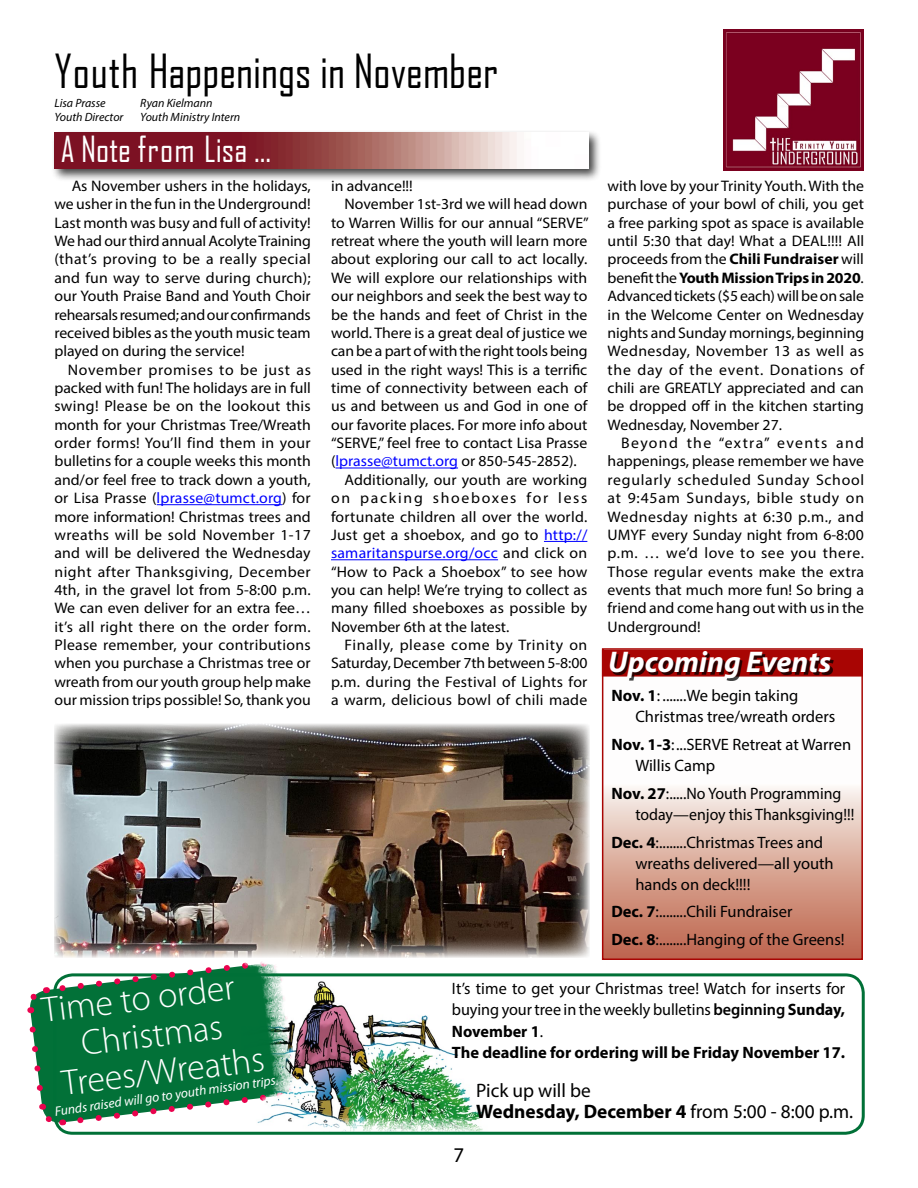
<style>
.page{position:relative;width:918px;height:1188px;background:#fff}
.page>*{position:absolute;margin:0;border:0;box-sizing:border-box;transform-origin:0 0}
.t1{font:45px "Agency FB";color:#000}
.t2{font:300 36px/37.5px "Myriad Pro";color:#fff;text-align:center}
.t3{font:34.5px "Agency FB";color:#fff}
.t4{font:italic 700 30px "Myriad Pro";color:#fff}
.t5{font:21px "Myriad Pro";color:#000}
.t6{font:19.5px/21.3px "Myriad Pro";color:#000}
.t7{font:16.5px/21px "Myriad Pro";color:#000}
.t8{font:15.3px/18.3px "Myriad Pro";color:#000;text-align:justify}
.t9{font:15.3px "Myriad Pro";letter-spacing:.015em;color:#00f}
.t10{font:15.3px "Myriad Pro";letter-spacing:.02em;color:#000}
.t11{font:15.3px "Myriad Pro";letter-spacing:.04em;color:#000}
.t12{font:15.3px "Myriad Pro";letter-spacing:.105em;color:#000}
.t13{font:italic 13.5px "Myriad Pro";color:#fff}
.t14{font:italic 12px/13.5px "Myriad Pro";color:#000}
.s1{color:#00f}
.s2{color:#000}
.s3{font-weight:700}
.s4{font-weight:600}
</style>
<div class="page">
<img style="left:297px;top:981px;width:186px;height:150px">
<svg style="left:605px;top:680px;width:255px;height:277px"></svg>
<div style="left:602px;top:648px;width:261px;height:312px;border:2px solid #a80503"></div>
<div style="left:51px;top:130px;width:551px;height:51px;background:#000;opacity:.75"></div>
<img style="left:54px;top:132px;width:534px;height:36px">
<hr style="left:157px;top:504px;width:125px;height:1px;background:#00f">
<hr style="left:336px;top:468px;width:122px;height:1px;background:#00f">
<hr style="left:544px;top:541px;width:43px;height:1px;background:#00f">
<hr style="left:331px;top:559px;width:167px;height:1px;background:#00f">
<div style="left:602px;top:650px;width:261px;height:27px;background:#a80503"></div>
<div style="left:612px;top:653px;width:221px;height:27px;background:#000;opacity:.75"></div>
<img style="left:54px;top:724px;width:536px;height:234px">
<img style="left:723px;top:29px;width:141px;height:141px">
<div style="left:53px;top:973px;width:812px;height:162px;border:3px solid #007037;border-radius:18px"></div>
<div style="left:30px;top:962px;width:267px;height:163px;background:#027138"></div>
<svg style="left:29px;top:1023px;width:34px;height:106px"></svg>
<svg style="left:74px;top:1073px;width:228px;height:54px"></svg>
<svg style="left:263px;top:957px;width:37px;height:106px"></svg>
<svg style="left:27px;top:962px;width:225px;height:51px"></svg>
<h1 class="t1" style="left:54px;top:44px;width:445px">Youth Happenings in November</h1>
<h3 class="t3" style="left:61px;top:128px;width:212px">A Note from Lisa ...</h3>
<p class="t14" style="left:54px;top:96px;width:70px">Lisa Prasse<br>Youth Director</p>
<p class="t14" style="left:140px;top:96px;width:101px">Ryan Kielmann<br>Youth Ministry Intern</p>
<p class="t8" style="left:54px;top:177px;width:258px;text-indent:17px">As November ushers in the holidays, we usher in the fun in the Underground!<br>Last month was busy and full of activity!<br>We had our third annual Acolyte Training (that’s proving to be a really special and fun way to serve during church); our Youth Praise Band and Youth Choir rehearsals resumed; and our confirmands received bibles as the youth music team played on during the service!</p>
<p class="t8" style="left:54px;top:360px;width:258px;text-indent:14px">November promises to be just as packed with fun! The holidays are in full swing! Please be on the lookout this month for your Christmas Tree/Wreath order forms! You’ll find them in your bulletins for a couple weeks this month and/or feel free to track down a youth, or Lisa Prasse (<span class="s1">lprasse@tumct.org</span>) for more information! Christmas trees and wreaths will be sold November 1-17 and will be delivered the Wednesday night after Thanksgiving, December 4th, in the gravel lot from 5-8:00 p.m.<br>We can even deliver for an extra fee… it’s all right there on the order form.<br>Please remember, your contributions when you purchase a Christmas tree or wreath from our youth group help make our mission trips possible! So, thank you</p>
<h2 class="t2" style="left:40px;top:992px;width:216px;rotate:-7deg">Time to order<br>Christmas<br>Trees/Wreaths</h2>
<p class="t13" style="left:54px;top:1103px;width:227px;rotate:-8deg">Funds raised will go to youth mission trips.</p>
<p class="t8" style="left:331px;top:177px;width:83px">in advance!!!</p>
<p class="t8" style="left:345px;top:195px;width:244px">November 1st-3rd we will head down</p>
<p class="t8" style="left:331px;top:213px;width:259px">to Warren Willis for our annual “SERVE”</p>
<p class="t8" style="left:331px;top:232px;width:258px">retreat where the youth will learn more</p>
<p class="t8" style="left:331px;top:250px;width:258px">about exploring our call to act locally.</p>
<p class="t8" style="left:331px;top:268px;width:258px">We will explore our relationships with</p>
<p class="t8" style="left:331px;top:287px;width:258px">our neighbors and seek the best way to</p>
<p class="t8" style="left:331px;top:305px;width:258px">be the hands and feet of Christ in the</p>
<p class="t8" style="left:331px;top:323px;width:258px">world. There is a great deal of justice we</p>
<p class="t8" style="left:331px;top:342px;width:258px">can be a part of with the right tools being</p>
<p class="t8" style="left:331px;top:360px;width:258px">used in the right ways! This is a terrific</p>
<p class="t8" style="left:331px;top:378px;width:258px">time of connectivity between each of</p>
<p class="t8" style="left:331px;top:397px;width:258px">us and between us and God in one of</p>
<p class="t8" style="left:331px;top:415px;width:258px">our favorite places. For more info about</p>
<p class="t8" style="left:331px;top:434px;width:258px">“SERVE,” feel free to contact Lisa Prasse</p>
<p class="t8" style="left:331px;top:452px;width:247px">(<span class="s1">lprasse@tumct.org</span> or 850-545-2852).</p>
<p class="t8" style="left:345px;top:470px;width:244px">Additionally, our youth are working</p>
<p class="t12" style="left:331px;top:489px;width:258px">on packing shoeboxes for less</p>
<p class="t8" style="left:331px;top:507px;width:258px">fortunate children all over the world.</p>
<p class="t8" style="left:331px;top:525px;width:258px">Just get a shoebox, and go to <span class="s1">http://</span></p>
<p class="t9" style="left:331px;top:544px;width:258px">samaritanspurse.org/occ <span class="s2">and click on</span></p>
<p class="t8" style="left:331px;top:562px;width:258px">“How to Pack a Shoebox” to see how</p>
<p class="t8" style="left:331px;top:580px;width:258px">you can help! We’re trying to collect as</p>
<p class="t8" style="left:331px;top:599px;width:258px">many filled shoeboxes as possible by</p>
<p class="t8" style="left:331px;top:617px;width:180px">November 6th at the latest.</p>
<p class="t11" style="left:345px;top:635px;width:244px">Finally, please come by Trinity on</p>
<p class="t8" style="left:331px;top:654px;width:258px">Saturday, December 7th between 5-8:00</p>
<p class="t10" style="left:331px;top:672px;width:258px">p.m. during the Festival of Lights for</p>
<p class="t8" style="left:331px;top:691px;width:258px">a warm, delicious bowl of chili made</p>
<p class="t8" style="left:608px;top:177px;width:258px">with love by your Trinity Youth. With the purchase of your bowl of chili, you get a free parking spot as space is available until 5:30 that day! What a DEAL!!!! All proceeds from the <span class="s3">Chili Fundraiser</span> will benefit the <span class="s3">Youth Mission Trips in 2020</span>.<br>Advanced tickets ($5 each) will be on sale in the Welcome Center on Wednesday nights and Sunday mornings, beginning Wednesday, November 13 as well as the day of the event. Donations of chili are GREATLY appreciated and can be dropped off in the kitchen starting Wednesday, November 27.</p>
<p class="t8" style="left:608px;top:434px;width:258px;text-indent:14px">Beyond the “extra” events and happenings, please remember we have regularly scheduled Sunday School at 9:45am Sundays, bible study on Wednesday nights at 6:30 p.m., and UMYF every Sunday night from 6-8:00 p.m. … we’d love to see you there.<br>Those regular events make the extra events that much more fun! So bring a friend and come hang out with us in the Underground!</p>
<h3 class="t4" style="left:608px;top:642px;width:225px">Upcoming Events</h3>
<p class="t7" style="left:635px;top:685px;width:202px;text-indent:-24px"><span class="s3">Nov. 1</span>: .......We begin taking<br>Christmas tree/wreath orders</p>
<p class="t7" style="left:635px;top:734px;width:217px;text-indent:-24px"><span class="s3">Nov. 1-3</span>:...SERVE Retreat at Warren<br>Willis Camp</p>
<p class="t7" style="left:635px;top:783px;width:221px;text-indent:-24px"><span class="s3">Nov. 27</span>:.....No Youth Programming today—enjoy this Thanksgiving!!!</p>
<p class="t7" style="left:635px;top:831px;width:200px;text-indent:-24px"><span class="s3">Dec. 4</span>:........Christmas Trees and wreaths delivered—all youth hands on deck!!!!</p>
<p class="t7" style="left:611px;top:898px;width:235px;line-height:27.8px"><span class="s3">Dec. 7</span>:........Chili Fundraiser<br><span class="s3">Dec. 8</span>:........Hanging of the Greens!</p>
<p class="t7" style="left:452px;top:978px;width:395px">It’s time to get your Christmas tree! Watch for inserts for buying your tree in the weekly bulletins <span class="s4">beginning</span> <span class="s3">Sunday, November 1</span>.<br><span class="s3">The deadline for ordering will be Friday November 17.</span></p>
<p class="t6" style="left:476px;top:1079px;width:379px">Pick up will be<br><span class="s3">Wednesday, December 4</span> from 5:00 - 8:00 p.m.</p>
<h3 class="t5" style="left:454px;top:1142px;width:12px">7</h3>
</div>
